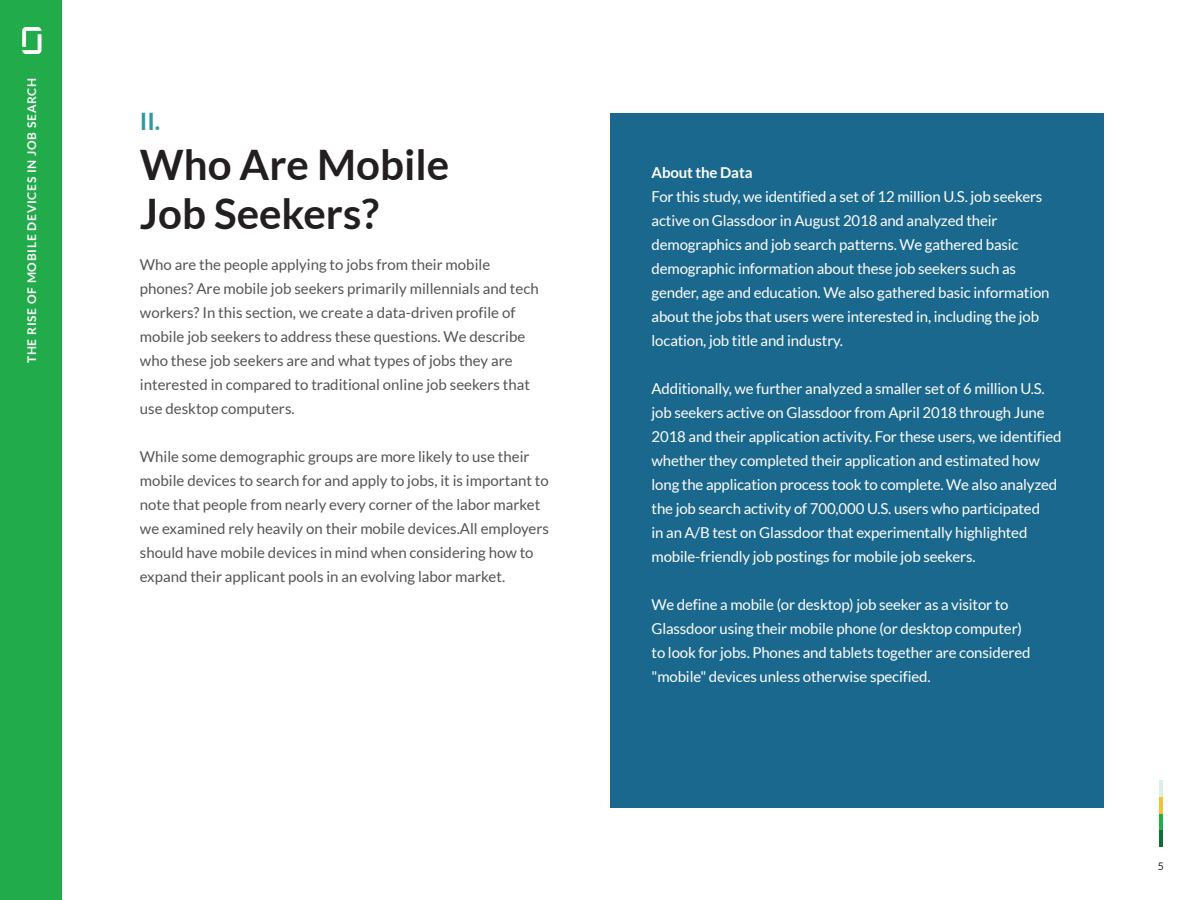
<style>
.page{position:relative;width:1200px;height:900px;background:#fff}
.page>*{position:absolute;margin:0;border:0;box-sizing:border-box;transform-origin:0 0}
.t1{font:700 42px/49.5px "Lato";color:#231f20}
.t2{font:700 24px "Lato";color:#2c9c9a}
.t3{font:15px/24px "Lato";letter-spacing:-.01em;color:#fff}
.t4{font:15px/24px "Lato";color:#535453}
.t5{font:700 15px "Lato";letter-spacing:-.01em;color:#fff}
.t6{font:700 12px "Lato";letter-spacing:.06em;color:#fff}
.t7{font:10.5px "Lato";color:#231f20}
</style>
<div class="page">
<div style="left:0;top:0;width:61px;height:900px;background:#22ab4a"></div>
<svg style="left:22px;top:27px;width:19px;height:27px"></svg>
<hr style="left:1159px;top:780px;width:3px;height:17px;background:#ddefe2">
<hr style="left:1159px;top:797px;width:3px;height:17px;background:#f4c03a">
<hr style="left:1159px;top:814px;width:3px;height:16px;background:#1faf4b">
<hr style="left:1159px;top:830px;width:3px;height:17px;background:#116b39">
<div style="left:611px;top:113px;width:493px;height:695px;background:#1b688e"></div>
<p class="t6" style="left:25px;top:363px;width:287px;rotate:-90deg">THE RISE OF MOBILE DEVICES IN JOB SEARCH</p>
<h2 class="t2" style="left:140px;top:108px;width:22px">II.</h2>
<h1 class="t1" style="left:140px;top:139px;width:311px">Who Are Mobile<br>Job Seekers?</h1>
<p class="t4" style="left:140px;top:253px;width:400px">Who are the people applying to jobs from their mobile phones? Are mobile job seekers primarily millennials and tech workers? In this section, we create a data-driven profile of mobile job seekers to address these questions. We describe who these job seekers are and what types of jobs they are interested in compared to traditional online job seekers that use desktop computers.</p>
<p class="t4" style="left:140px;top:445px;width:411px">While some demographic groups are more likely to use their mobile devices to search for and apply to jobs, it is important to note that people from nearly every corner of the labor market we examined rely heavily on their mobile devices.All employers should have mobile devices in mind when considering how to expand their applicant pools in an evolving labor market.</p>
<p class="t5" style="left:652px;top:164px;width:102px">About the Data</p>
<p class="t3" style="left:652px;top:184px;width:400px">For this study, we identified a set of 12 million U.S. job seekers active on Glassdoor in August 2018 and analyzed their demographics and job search patterns. We gathered basic demographic information about these job seekers such as gender, age and education. We also gathered basic information about the jobs that users were interested in, including the job location, job title and industry.</p>
<p class="t3" style="left:652px;top:376px;width:411px">Additionally, we further analyzed a smaller set of 6 million U.S. job seekers active on Glassdoor from April 2018 through June 2018 and their application activity. For these users, we identified whether they completed their application and estimated how long the application process took to complete. We also analyzed the job search activity of 700,000 U.S. users who participated<br>in an A/B test on Glassdoor that experimentally highlighted mobile-friendly job postings for mobile job seekers.</p>
<p class="t3" style="left:652px;top:592px;width:380px">We define a mobile (or desktop) job seeker as a visitor to Glassdoor using their mobile phone (or desktop computer) to look for jobs. Phones and tablets together are considered "mobile" devices unless otherwise specified.</p>
<p class="t7" style="left:1158px;top:860px;width:8px">5</p>
</div>
